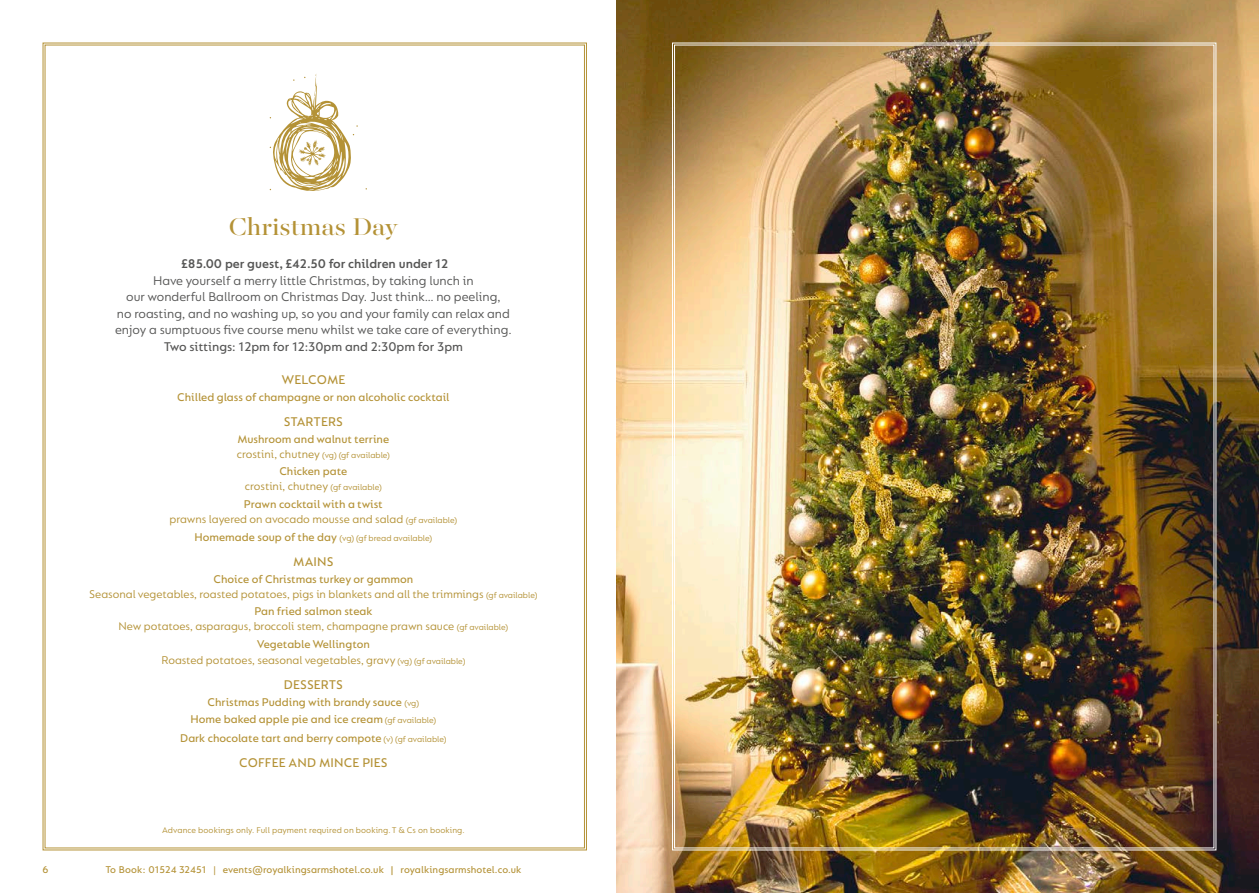
<style>
.page{position:relative;width:1259px;height:893px;background:#fff}
.page>*{position:absolute;margin:0;border:0;box-sizing:border-box;transform-origin:0 0}
.t1{font:27px "Majesti Banner";color:#b49236}
.t2{font:13.5px/16.5px "FS Lucas";color:#565655;text-align:center}
.t3{font:500 13.5px "FS Lucas";letter-spacing:.01em;color:#b49236}
.t4{font:12px/15px "FS Lucas";color:#b49236;text-align:center}
.t5{font:500 12px "FS Lucas";color:#b49236}
.t6{font:500 10.5px "FS Lucas";letter-spacing:.01em;color:#b49236}
.t7{font:9px "FS Lucas";letter-spacing:.005em;color:#b49236}
.s1{font-weight:600}
.s2{font-weight:500}
.s3{font-size:12px}
.s4{font-size:9px}
.s5{font-weight:500;font-size:12px}
.s6{font-weight:400;font-size:9px}
.s7{font-weight:400}
</style>
<div class="page">
<svg style="left:42px;top:42px;width:545px;height:809px"></svg>
<svg style="left:270px;top:68px;width:88px;height:124px"></svg>
<img style="left:617px;top:0;width:642px;height:893px">
<img style="left:671px;top:42px;width:546px;height:809px">
<p class="t1" style="left:229px;top:209px;width:171px">Christmas Day</p>
<p class="t2" style="left:115px;top:255px;width:398px"><span class="s1">£85.00 per guest, £42.50 for children under 12<br></span>Have yourself a merry little Christmas, by taking lunch in<br>our wonderful Ballroom on Christmas Day. Just think… no peeling,<br>no roasting, and no washing up, so you and your family can relax and enjoy a sumptuous five course menu whilst we take care of everything.<br><span class="s2">Two sittings: 12pm for 12:30pm and 2:30pm for 3pm</span></p>
<p class="t3" style="left:281px;top:372px;width:66px">WELCOME</p>
<p class="t5" style="left:177px;top:390px;width:274px">Chilled glass of champagne or non alcoholic cocktail</p>
<p class="t3" style="left:284px;top:414px;width:60px">STARTERS</p>
<p class="t5" style="left:238px;top:433px;width:153px">Mushroom and walnut terrine</p>
<p class="t7" style="left:237px;top:450px;width:155px"><span class="s3">crostini, chutney</span> (vg) (gf available)</p>
<p class="t4" style="left:245px;top:464px;width:138px"><span class="s2">Chicken pate<br></span>crostini, chutney <span class="s4">(gf available)</span></p>
<p class="t4" style="left:170px;top:496px;width:289px"><span class="s2">Prawn cocktail with a twist<br></span>prawns layered on avocado mousse and salad <span class="s4">(gf available)</span></p>
<p class="t7" style="left:194px;top:533px;width:239px"><span class="s5">Homemade soup of the day</span> (vg) (gf bread available)</p>
<p class="t3" style="left:293px;top:554px;width:42px">MAINS</p>
<p class="t4" style="left:89px;top:572px;width:449px"><span class="s2">Choice of Christmas turkey or gammon<br></span>Seasonal vegetables, roasted potatoes, pigs in blankets and all the trimmings <span class="s4">(gf available)</span></p>
<p class="t4" style="left:118px;top:604px;width:391px"><span class="s2">Pan fried salmon steak<br></span>New potatoes, asparagus, broccoli stem, champagne prawn sauce <span class="s4">(gf available)</span></p>
<p class="t4" style="left:161px;top:635px;width:305px;line-height:16.5px"><span class="s2">Vegetable Wellington<br></span>Roasted potatoes, seasonal vegetables, gravy <span class="s4">(vg) (gf available)</span></p>
<p class="t3" style="left:284px;top:677px;width:60px">DESSERTS</p>
<p class="t5" style="left:208px;top:695px;width:213px">Christmas Pudding with brandy sauce <span class="s6">(vg)</span></p>
<p class="t5" style="left:190px;top:713px;width:247px">Home baked apple pie and ice cream <span class="s6">(gf available)</span></p>
<p class="t5" style="left:180px;top:731px;width:268px">Dark chocolate tart and berry compote <span class="s6">(v) (gf available)</span></p>
<p class="t3" style="left:239px;top:755px;width:150px">COFFEE AND MINCE PIES</p>
<p class="t7" style="left:162px;top:825px;width:304px">Advance bookings only. Full payment required on booking. T &amp; Cs on booking.</p>
<p class="t6" style="left:43px;top:864px;width:7px">6</p>
<p class="t6" style="left:105px;top:864px;width:417px">To Book: 01524 32451 <span class="s7">|</span> events@royalkingsarmshotel.co.uk | royalkingsarmshotel.co.uk</p>
</div>
